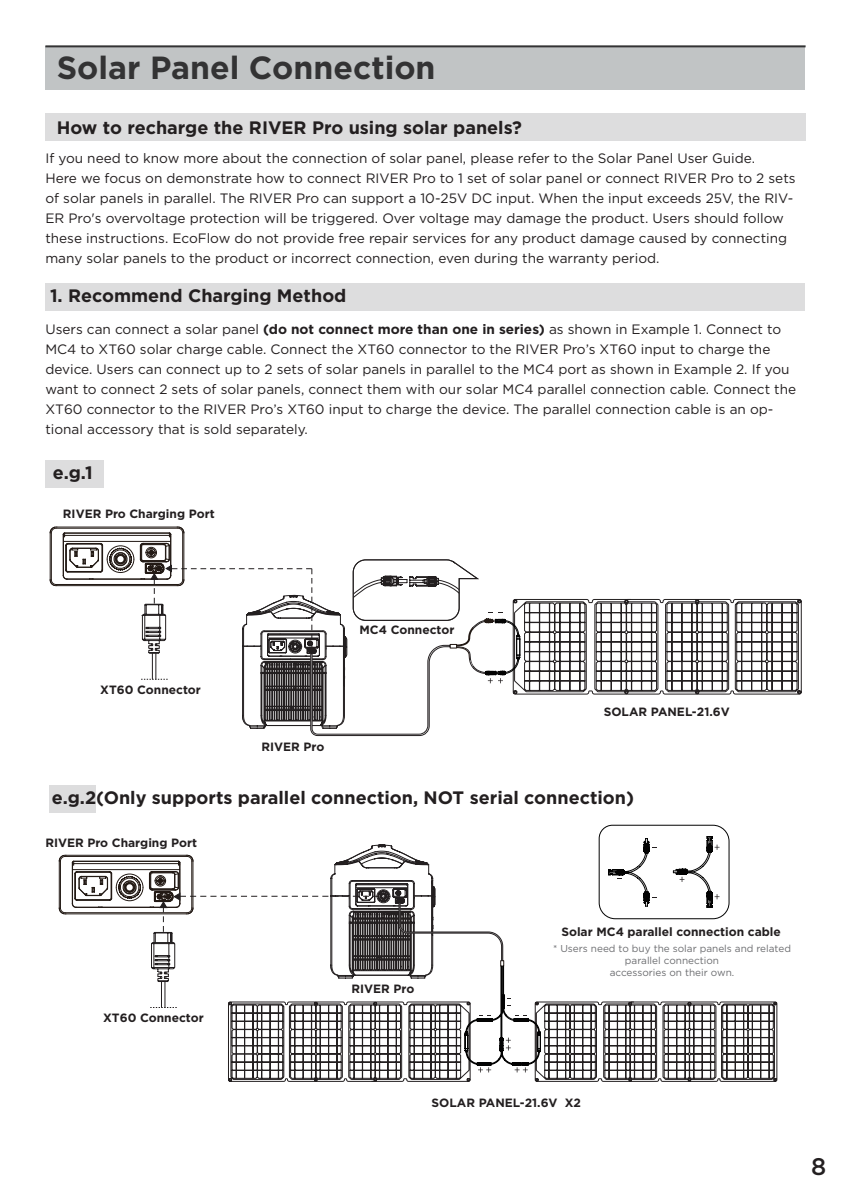
<style>
.page{position:relative;width:851px;height:1191px;background:#fff}
.page>*{position:absolute;margin:0;border:0;box-sizing:border-box;transform-origin:0 0}
.t1{font:700 32px "Gotham";color:#333334}
.t2{font:500 24px "Gotham";color:#231f20}
.t3{font:700 18px "Gotham";color:#231f20}
.t4{font:13.6px/20px "Gotham";color:#231f20}
.t5{font:700 12px "Gotham";color:#231f20}
.t6{font:10px/12px "Gotham";color:#6c6d70;text-align:center}
.s1{font-weight:700}
</style>
<div class="page">
<hr style="left:57px;top:527px;width:120px;height:1px;background:#221914">
<svg style="left:50px;top:580px;width:7px;height:6px"></svg>
<hr style="left:51px;top:533px;width:1px;height:47px;background:#221914">
<hr style="left:56px;top:528px;width:122px;height:1px;background:#221914">
<hr style="left:182px;top:533px;width:1px;height:47px;background:#221914">
<hr style="left:56px;top:584px;width:122px;height:1px;background:#221914">
<hr style="left:183px;top:533px;width:1px;height:47px;background:#221914">
<hr style="left:50px;top:533px;width:1px;height:47px;background:#221914">
<hr style="left:57px;top:585px;width:120px;height:1px;background:#221914">
<hr style="left:65px;top:533px;width:104px;height:1px;background:#221914">
<svg style="left:50px;top:526px;width:7px;height:7px"></svg>
<hr style="left:65px;top:532px;width:104px;height:1px;background:#221914">
<hr style="left:63px;top:534px;width:1px;height:41px;background:#221914">
<hr style="left:170px;top:534px;width:1px;height:41px;background:#221914">
<hr style="left:63px;top:541px;width:107px;height:1px;background:#221914">
<svg style="left:177px;top:526px;width:7px;height:7px"></svg>
<hr style="left:65px;top:535px;width:104px;height:1px;background:#221914">
<hr style="left:66px;top:855px;width:120px;height:1px;background:#221914">
<svg style="left:59px;top:908px;width:7px;height:6px"></svg>
<hr style="left:60px;top:861px;width:1px;height:47px;background:#221914">
<hr style="left:65px;top:856px;width:122px;height:1px;background:#221914">
<hr style="left:65px;top:912px;width:122px;height:1px;background:#221914">
<hr style="left:59px;top:861px;width:1px;height:47px;background:#221914">
<hr style="left:66px;top:913px;width:120px;height:1px;background:#221914">
<svg style="left:59px;top:855px;width:7px;height:6px"></svg>
<div style="left:45px;top:113px;width:760px;height:27px;background:#ddddde"></div>
<div style="left:45px;top:283px;width:759px;height:28px;background:#ddddde"></div>
<div style="left:45px;top:46px;width:760px;height:44px;background:#c1c4c5"></div>
<hr style="left:45px;top:45px;width:760px;height:2px;background:#333334">
<div style="left:45px;top:460px;width:59px;height:27px;background:#ddddde"></div>
<div style="left:49px;top:785px;width:47px;height:27px;background:#ddddde"></div>
<svg style="left:63px;top:543px;width:738px;height:193px"></svg>
<svg style="left:72px;top:825px;width:705px;height:257px"></svg>
<p class="t1" style="left:57px;top:46px;width:380px">Solar Panel Connection</p>
<p class="t3" style="left:57px;top:115px;width:466px">How to recharge the RIVER Pro using solar panels?</p>
<p class="t4" style="left:45px;top:148px;width:711px">If you need to know more about the connection of solar panel, please refer to the Solar Panel User Guide.</p>
<p class="t4" style="left:45px;top:168px;width:751px">Here we focus on demonstrate how to connect RIVER Pro to 1 set of solar panel or connect RIVER Pro to 2 sets of solar panels in parallel. The RIVER Pro can support a 10-25V DC input. When the input exceeds 25V, the RIV-ER Pro's overvoltage protection will be triggered. Over voltage may damage the product. Users should follow these instructions. EcoFlow do not provide free repair services for any product damage caused by connecting many solar panels to the product or incorrect connection, even during the warranty period.</p>
<p class="t3" style="left:50px;top:284px;width:298px">1. Recommend Charging Method</p>
<p class="t4" style="left:45px;top:318px;width:752px">Users can connect a solar panel <span class="s1">(do not connect more than one in series)</span> as shown in Example 1. Connect to MC4 to XT60 solar charge cable. Connect the XT60 connector to the RIVER Pro’s XT60 input to charge the device. Users can connect up to 2 sets of solar panels in parallel to the MC4 port as shown in Example 2. If you want to connect 2 sets of solar panels, connect them with our solar MC4 parallel connection cable. Connect the XT60 connector to the RIVER Pro’s XT60 input to charge the device. The parallel connection cable is an op&shy;tional accessory that is sold separately.</p>
<p class="t3" style="left:53px;top:461px;width:41px">e.g.1</p>
<p class="t5" style="left:63px;top:506px;width:153px">RIVER Pro Charging Port</p>
<p class="t5" style="left:100px;top:681px;width:102px">XT60 Connector</p>
<p class="t5" style="left:359px;top:622px;width:96px">MC4 Connector</p>
<p class="t5" style="left:261px;top:738px;width:64px">RIVER Pro</p>
<p class="t5" style="left:603px;top:703px;width:127px">SOLAR PANEL-21.6V</p>
<p class="t3" style="left:52px;top:785px;width:583px">e.g.2(Only supports parallel connection, NOT serial connection)</p>
<p class="t5" style="left:45px;top:834px;width:153px">RIVER Pro Charging Port</p>
<p class="t5" style="left:103px;top:1010px;width:102px">XT60 Connector</p>
<p class="t5" style="left:351px;top:981px;width:64px">RIVER Pro</p>
<p class="t5" style="left:561px;top:923px;width:221px">Solar MC4 parallel connection cable</p>
<p class="t6" style="left:553px;top:942px;width:239px">* Users need to buy the solar panels and related parallel connection</p>
<p class="t6" style="left:609px;top:966px;width:126px">accessories on their own.</p>
<p class="t5" style="left:431px;top:1094px;width:151px">SOLAR PANEL-21.6V X2</p>
<h2 class="t2" style="left:811px;top:1150px;width:17px">8</h2>
</div>
